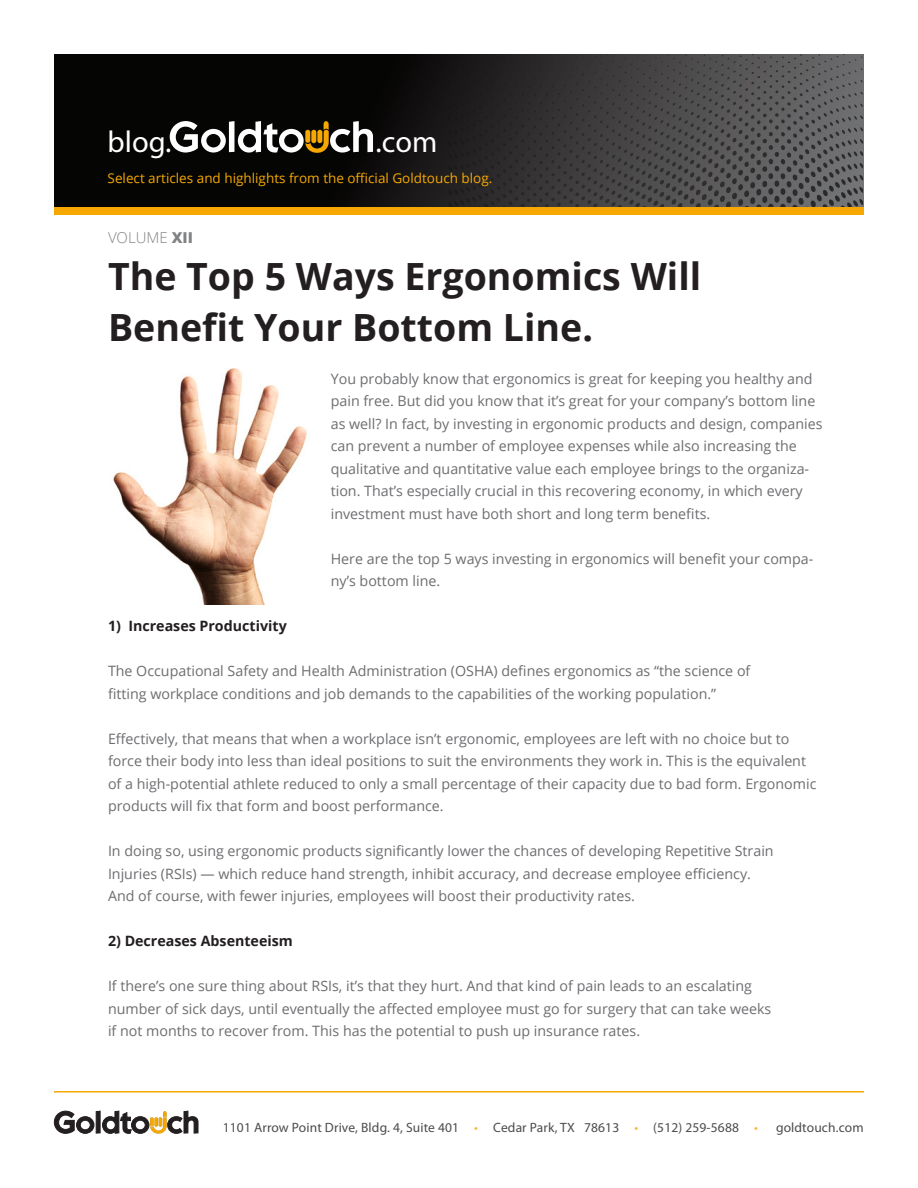
<style>
.page{position:relative;width:918px;height:1188px;background:#fff}
.page>*{position:absolute;margin:0;border:0;box-sizing:border-box;transform-origin:0 0}
.t1{font:700 37.5px "Open Sans";color:#231f20}
.t2{font:30.3px "Myriad Pro";color:#fff}
.t3{font:300 15px "Open Sans";color:#808285}
.t4{font:14.25px/22.5px "Open Sans";color:#6c6d70}
.t5{font:700 14.25px "Open Sans";color:#231f20}
.t6{font:13.5px "Myriad Pro";letter-spacing:.01em;color:#4b4c4d}
.t7{font:13.5px "Open Sans";color:#f6a800}
.s1{font-weight:800}
.s2{color:#fbb438}
</style>
<div class="page">
<svg style="left:54px;top:54px;width:394px;height:154px;background:#090806"></svg>
<svg style="left:448px;top:54px;width:416px;height:154px;background:#444342"></svg>
<svg style="left:170px;top:121px;width:203px;height:32px"></svg>
<div style="left:54px;top:208px;width:810px;height:7px;background:#f6a800"></div>
<img style="left:113px;top:368px;width:194px;height:237px">
<svg style="left:54px;top:1111px;width:144px;height:23px"></svg>
<hr style="left:54px;top:1091px;width:810px;height:2px;background:#f6a800">
<p class="t2" style="left:108px;top:123px;width:65px">blog.</p>
<p class="t2" style="left:376px;top:123px;width:63px">.com</p>
<p class="t7" style="left:108px;top:168px;width:386px">Select articles and highlights from the official Goldtouch blog.</p>
<p class="t3" style="left:108px;top:227px;width:87px">VOLUME <span class="s1">XII</span></p>
<p class="t1" style="left:108px;top:250px;width:595px">The Top 5 Ways Ergonomics Will</p>
<p class="t1" style="left:108px;top:301px;width:487px">Benefit Your Bottom Line.</p>
<p class="t4" style="left:331px;top:367px;width:493px">You probably know that ergonomics is great for keeping you healthy and pain free. But did you know that it’s great for your company’s bottom line as well? In fact, by investing in ergonomic products and design, companies can prevent a number of employee expenses while also increasing the qualitative and quantitative value each employee brings to the organiza&shy;tion. That’s especially crucial in this recovering economy, in which every investment must have both short and long term benefits.</p>
<p class="t4" style="left:331px;top:547px;width:484px">Here are the top 5 ways investing in ergonomics will benefit your compa&shy;ny’s bottom line.</p>
<p class="t5" style="left:108px;top:616px;width:180px">1) Increases Productivity</p>
<p class="t4" style="left:108px;top:660px;width:644px">The Occupational Safety and Health Administration (OSHA) defines ergonomics as “the science of</p>
<p class="t4" style="left:108px;top:682px;width:610px">fitting workplace conditions and job demands to the capabilities of the working population.”</p>
<p class="t4" style="left:108px;top:727px;width:710px">Effectively, that means that when a workplace isn’t ergonomic, employees are left with no choice but to force their body into less than ideal positions to suit the environments they work in. This is the equivalent of a high-potential athlete reduced to only a small percentage of their capacity due to bad form. Ergonomic products will fix that form and boost performance.</p>
<p class="t4" style="left:108px;top:840px;width:667px">In doing so, using ergonomic products significantly lower the chances of developing Repetitive Strain</p>
<p class="t4" style="left:108px;top:862px;width:644px">Injuries (RSIs) — which reduce hand strength, inhibit accuracy, and decrease employee efficiency.</p>
<p class="t4" style="left:108px;top:885px;width:528px">And of course, with fewer injuries, employees will boost their productivity rates.</p>
<p class="t5" style="left:108px;top:931px;width:186px">2) Decreases Absenteeism</p>
<p class="t4" style="left:108px;top:975px;width:646px">If there’s one sure thing about RSIs, it’s that they hurt. And that kind of pain leads to an escalating</p>
<p class="t4" style="left:108px;top:997px;width:665px">number of sick days, until eventually the affected employee must go for surgery that can take weeks</p>
<p class="t4" style="left:108px;top:1020px;width:534px">if not months to recover from. This has the potential to push up insurance rates.</p>
<p class="t6" style="left:223px;top:1120px;width:537px">1101 Arrow Point Drive, Bldg. 4, Suite 401 <span class="s2">•</span> Cedar Park, TX 78613 <span class="s2">•</span> (512) 259-5688 <span class="s2">•</span></p>
<p class="t6" style="left:776px;top:1120px;width:89px">goldtouch.com</p>
</div>
